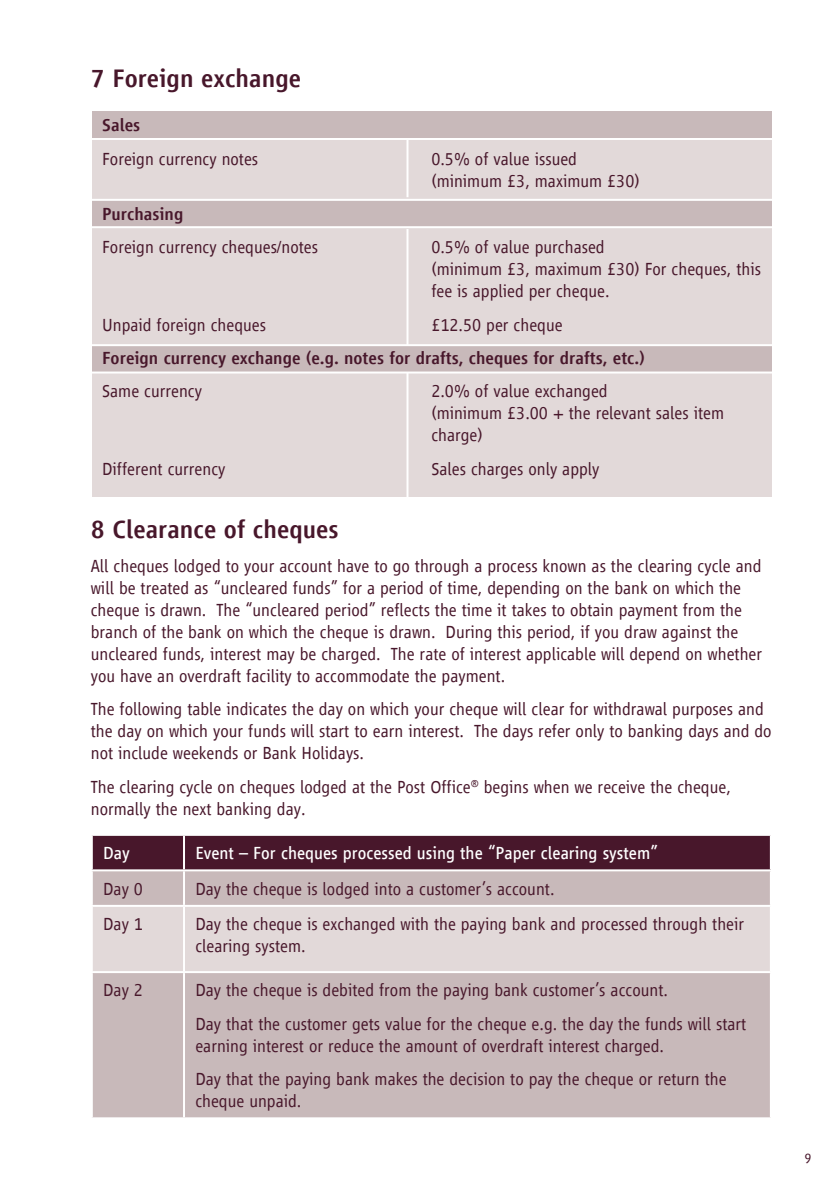
<style>
.page{position:relative;width:840px;height:1191px;background:#fff}
.page>*{position:absolute;margin:0;border:0;box-sizing:border-box;transform-origin:0 0}
.Body_Text_No_Indent{font:500 26px "Vialog LT Com";color:#48172b}
.Body_Text_No_Indent-2{font:300 18px/22px "Vialog LT Com";color:#48172b}
.Body_Text_No_Indent-3{font:500 18px "Vialog LT Com";color:#48172b}
.Body_Text_No_Indent-4{font:18px "Vialog LT Com";color:#fff}
.t1{font:300 14px "Vialog LT Com";color:#48172b}
</style>
<div class="page">
<div style="left:92px;top:140px;width:679px;height:357px;background:#e2d9d9"></div>
<div style="left:92px;top:200px;width:679px;height:26px;background:#c8b9ba"></div>
<hr style="left:406px;top:229px;width:2px;height:277px;background:#fff">
<div style="left:92px;top:112px;width:679px;height:26px;background:#c8b9ba"></div>
<hr style="left:406px;top:138px;width:2px;height:59px;background:#fff">
<div style="left:92px;top:346px;width:679px;height:26px;background:#c8b9ba"></div>
<hr style="left:85px;top:199px;width:692px;height:2px;background:#fff">
<hr style="left:85px;top:344px;width:692px;height:2px;background:#fff">
<hr style="left:85px;top:226px;width:692px;height:2px;background:#fff">
<hr style="left:85px;top:371px;width:692px;height:2px;background:#fff">
<div style="left:93px;top:836px;width:676px;height:33px;background:#48172b"></div>
<div style="left:93px;top:871px;width:676px;height:246px;background:#c8b9ba"></div>
<div style="left:93px;top:907px;width:676px;height:64px;background:#e2d9d9"></div>
<hr style="left:183px;top:836px;width:2px;height:33px;background:#fff">
<hr style="left:183px;top:871px;width:2px;height:34px;background:#fff">
<hr style="left:91px;top:905px;width:93px;height:2px;background:#fff">
<hr style="left:184px;top:905px;width:587px;height:2px;background:#fff">
<hr style="left:183px;top:907px;width:2px;height:64px;background:#fff">
<hr style="left:91px;top:971px;width:93px;height:2px;background:#fff">
<hr style="left:184px;top:971px;width:587px;height:2px;background:#fff">
<hr style="left:183px;top:973px;width:2px;height:144px;background:#fff">
<p class="Body_Text_No_Indent" style="left:91px;top:64px;width:212px">7 Foreign exchange</p>
<p class="Body_Text_No_Indent-3" style="left:102px;top:115px;width:40px">Sales</p>
<p class="Body_Text_No_Indent-2" style="left:102px;top:148px;width:157px">Foreign currency notes</p>
<p class="Body_Text_No_Indent-2" style="left:431px;top:148px;width:210px">0.5% of value issued (minimum £3, maximum £30)</p>
<p class="Body_Text_No_Indent-3" style="left:102px;top:204px;width:83px">Purchasing</p>
<p class="Body_Text_No_Indent-2" style="left:102px;top:236px;width:217px">Foreign currency cheques/notes</p>
<p class="Body_Text_No_Indent-2" style="left:431px;top:236px;width:331px">0.5% of value purchased<br>(minimum £3, maximum £30) For cheques, this fee is applied per cheque.</p>
<p class="Body_Text_No_Indent-2" style="left:102px;top:314px;width:165px">Unpaid foreign cheques</p>
<p class="Body_Text_No_Indent-2" style="left:431px;top:314px;width:133px">£12.50 per cheque</p>
<p class="Body_Text_No_Indent-3" style="left:102px;top:348px;width:544px">Foreign currency exchange (e.g. notes for drafts, cheques for drafts, etc.)</p>
<p class="Body_Text_No_Indent-2" style="left:102px;top:380px;width:101px">Same currency</p>
<p class="Body_Text_No_Indent-2" style="left:431px;top:380px;width:294px">2.0% of value exchanged<br>(minimum £3.00 + the relevant sales item charge)</p>
<p class="Body_Text_No_Indent-2" style="left:102px;top:458px;width:125px">Different currency</p>
<p class="Body_Text_No_Indent-2" style="left:431px;top:458px;width:169px">Sales charges only apply</p>
<p class="Body_Text_No_Indent" style="left:91px;top:515px;width:249px">8 Clearance of cheques</p>
<p class="Body_Text_No_Indent-2" style="left:91px;top:555px;width:672px">All cheques lodged to your account have to go through a process known as the clearing cycle and will be treated as “uncleared funds” for a period of time, depending on the bank on which the cheque is drawn. The “uncleared period” reflects the time it takes to obtain payment from the branch of the bank on which the cheque is drawn. During this period, if you draw against the uncleared funds, interest may be charged. The rate of interest applicable will depend on whether you have an overdraft facility to accommodate the payment.</p>
<p class="Body_Text_No_Indent-2" style="left:91px;top:698px;width:682px">The following table indicates the day on which your cheque will clear for withdrawal purposes and the day on which your funds will start to earn interest. The days refer only to banking days and do not include weekends or Bank Holidays.</p>
<p class="Body_Text_No_Indent-2" style="left:91px;top:775px;width:641px">The clearing cycle on cheques lodged at the Post Office<sup>®</sup> begins when we receive the cheque, normally the next banking day.</p>
<p class="Body_Text_No_Indent-4" style="left:103px;top:843px;width:28px">Day</p>
<p class="Body_Text_No_Indent-4" style="left:195px;top:843px;width:464px">Event – For cheques processed using the “Paper clearing system”</p>
<p class="Body_Text_No_Indent-2" style="left:103px;top:877px;width:41px">Day 0</p>
<p class="Body_Text_No_Indent-2" style="left:195px;top:877px;width:360px">Day the cheque is lodged into a customer’s account.</p>
<p class="Body_Text_No_Indent-2" style="left:103px;top:913px;width:41px">Day 1</p>
<p class="Body_Text_No_Indent-2" style="left:195px;top:913px;width:550px">Day the cheque is exchanged with the paying bank and processed through their clearing system.</p>
<p class="Body_Text_No_Indent-2" style="left:103px;top:979px;width:41px">Day 2</p>
<p class="Body_Text_No_Indent-2" style="left:195px;top:979px;width:474px">Day the cheque is debited from the paying bank customer’s account.</p>
<p class="Body_Text_No_Indent-2" style="left:195px;top:1012px;width:552px">Day that the customer gets value for the cheque e.g. the day the funds will start earning interest or reduce the amount of overdraft interest charged.</p>
<p class="Body_Text_No_Indent-2" style="left:195px;top:1068px;width:532px">Day that the paying bank makes the decision to pay the cheque or return the cheque unpaid.</p>
<p class="t1" style="left:804px;top:1150px;width:9px">9</p>
</div>
